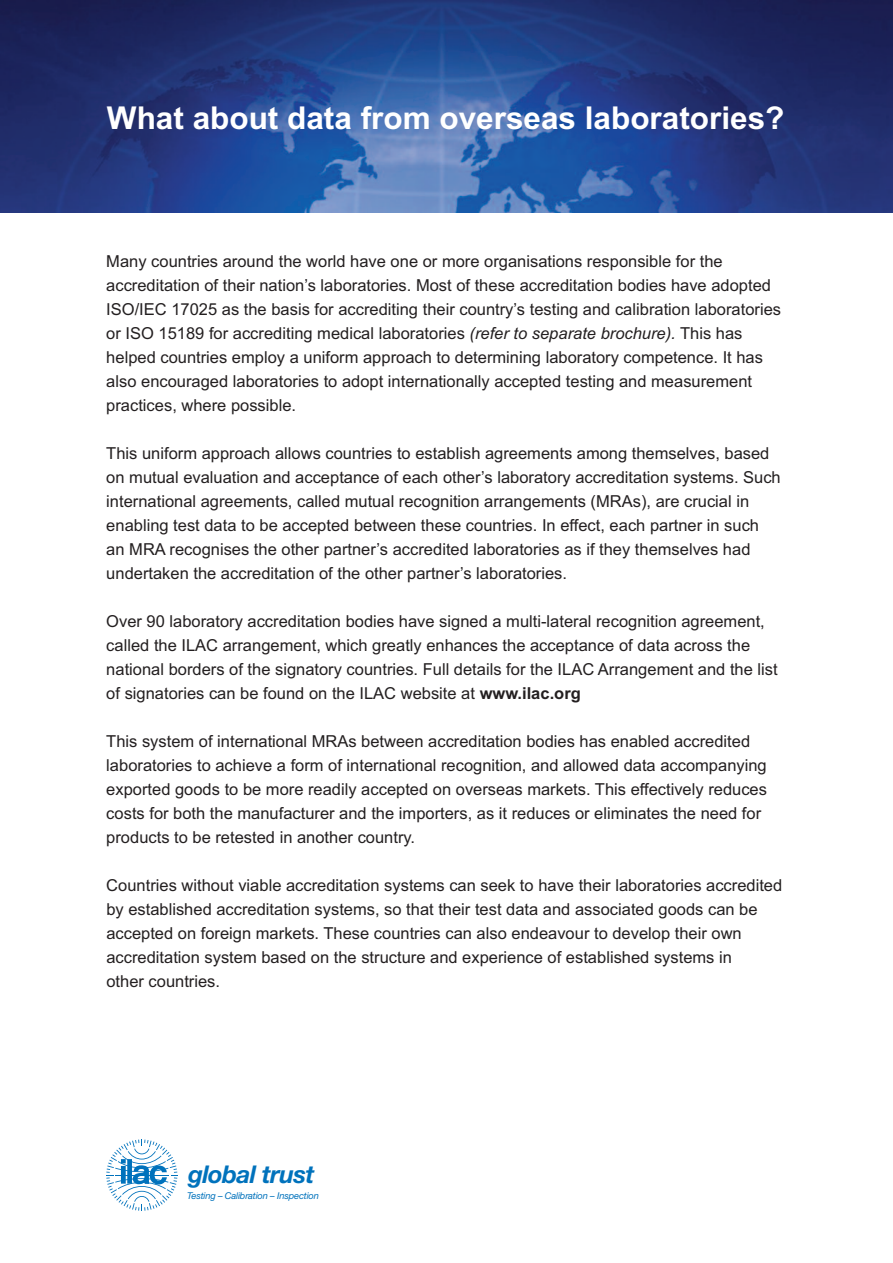
<style>
.page{position:relative;width:893px;height:1263px;background:#fff}
.page>*{position:absolute;margin:0;border:0;box-sizing:border-box;transform-origin:0 0}
.t1{font:700 31.5px "Arial";color:#fff}
.t2{font:italic 700 24.45px "Helvetica Neue";letter-spacing:-.025em;color:#0072bc}
.t3{font:16.5px/24px "Arial";color:#231f20}
.t4{font:italic 9.3px "Helvetica Neue";letter-spacing:-.02em;color:#0072bc}
.s1{font-style:italic}
.s2{font-weight:700}
</style>
<div class="page">
<svg style="left:106px;top:1139px;width:71px;height:72px"></svg>
<img style="left:0;top:0;width:893px;height:213px">
<h1 class="t1" style="left:107px;top:100px;width:679px">What about data from overseas laboratories?</h1>
<p class="t3" style="left:106px;top:249px;width:676px">Many countries around the world have one or more organisations responsible for the accreditation of their nation’s laboratories. Most of these accreditation bodies have adopted ISO/IEC 17025 as the basis for accrediting their country’s testing and calibration laboratories or ISO 15189 for accrediting medical laboratories <span class="s1">(refer to separate brochure).</span> This has helped countries employ a uniform approach to determining laboratory competence. It has also encouraged laboratories to adopt internationally accepted testing and measurement practices, where possible.</p>
<p class="t3" style="left:106px;top:441px;width:676px">This uniform approach allows countries to establish agreements among themselves, based on mutual evaluation and acceptance of each other’s laboratory accreditation systems. Such international agreements, called mutual recognition arrangements (MRAs), are crucial in enabling test data to be accepted between these countries. In effect, each partner in such an MRA recognises the other partner’s accredited laboratories as if they themselves had undertaken the accreditation of the other partner’s laboratories.</p>
<p class="t3" style="left:106px;top:609px;width:673px">Over 90 laboratory accreditation bodies have signed a multi-lateral recognition agreement, called the ILAC arrangement, which greatly enhances the acceptance of data across the national borders of the signatory countries. Full details for the ILAC Arrangement and the list of signatories can be found on the ILAC website at <span class="s2">www.ilac.org</span></p>
<p class="t3" style="left:106px;top:729px;width:662px">This system of international MRAs between accreditation bodies has enabled accredited laboratories to achieve a form of international recognition, and allowed data accompanying exported goods to be more readily accepted on overseas markets. This effectively reduces costs for both the manufacturer and the importers, as it reduces or eliminates the need for products to be retested in another country.</p>
<p class="t3" style="left:106px;top:873px;width:677px">Countries without viable accreditation systems can seek to have their laboratories accredited by established accreditation systems, so that their test data and associated goods can be accepted on foreign markets. These countries can also endeavour to develop their own accreditation system based on the structure and experience of established systems in<br>other countries.</p>
<h2 class="t2" style="left:188px;top:1166px;width:128px">global trust</h2>
<p class="t4" style="left:187px;top:1193px;width:133px">Testing – Calibration – Inspection</p>
</div>
